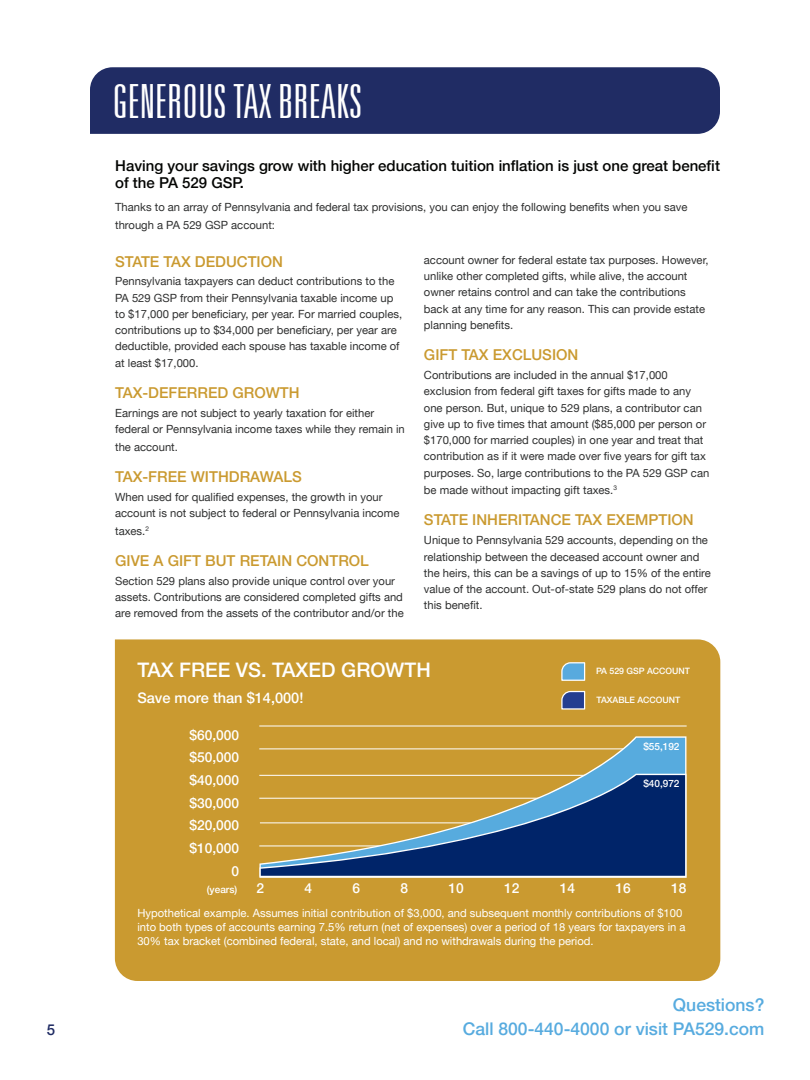
<style>
.page{position:relative;width:810px;height:1080px;background:#fff}
.page>*{position:absolute;margin:0;border:0;box-sizing:border-box;transform-origin:0 0}
.t1{font:300 ultra-condensed 46.25px "Nova Light Ultra S Si";color:#fff}
.t2{font:500 20px "Helvetica Neue LT";color:#fff}
.t3{font:500 17.5px "Helvetica Neue LT";color:#57abdf}
.text{font:500 15px "Helvetica Neue LT";color:#ca9a30}
.text-2{font:500 15px/17.5px "Helvetica Neue LT";color:#040503}
.t4{font:500 15px "Helvetica Neue LT";color:#202c64}
.t5{font:500 14.62px "Helvetica Neue LT";color:#fff}
.t6{font:500 13.75px "Helvetica Neue LT";color:#fff}
.text-3{font:11.25px/16.2px "Helvetica Neue LT";color:#2f3030}
.t7{font:11.25px/13.8px "Helvetica Neue LT";color:#fff}
.text-4{font:500 10px "Helvetica Neue LT";color:#fff}
.t8{font:500 8.75px "Helvetica Neue LT";color:#fff}
</style>
<div class="page">
<div style="left:90px;top:67px;width:630px;height:67px;background:#202c64"></div>
<div style="left:115px;top:639px;width:605px;height:342px;background:#ca9a30"></div>
<hr style="left:259px;top:877px;width:428px;height:1px;background:#fff">
<hr style="left:259px;top:726px;width:428px;height:1px;background:#fff">
<svg style="left:561px;top:662px;width:25px;height:19px"></svg>
<svg style="left:561px;top:690px;width:25px;height:20px"></svg>
<svg style="left:259px;top:736px;width:427px;height:38px;background:#b9a052"></svg>
<svg style="left:259px;top:774px;width:427px;height:103px;background:#676d66"></svg>
<hr style="left:809px;top:0;width:1px;height:643px;background:#57abdf">
<p class="t1" style="left:112px;top:77px;width:251px">GENEROUS TAX BREAKS</p>
<p class="text-2" style="left:115px;top:157px;width:606px">Having your savings grow with higher education tuition inflation is just one great benefit of the PA 529 GSP.</p>
<p class="text-3" style="left:115px;top:198px;width:574px;line-height:17.5px">Thanks to an array of Pennsylvania and federal tax provisions, you can enjoy the following benefits when you save through a PA 529 GSP account:</p>
<p class="text" style="left:115px;top:252px;width:169px">STATE TAX DEDUCTION</p>
<p class="text-3" style="left:115px;top:273px;width:288px">Pennsylvania taxpayers can deduct contributions to the PA 529 GSP from their Pennsylvania taxable income up to $17,000 per beneficiary, per year. For married couples, contributions up to $34,000 per beneficiary, per year are deductible, provided each spouse has taxable income of at least $17,000.</p>
<p class="text" style="left:115px;top:384px;width:186px">TAX-DEFERRED GROWTH</p>
<p class="text-3" style="left:115px;top:405px;width:291px">Earnings are not subject to yearly taxation for either federal or Pennsylvania income taxes while they remain in</p>
<p class="text-3" style="left:115px;top:438px;width:64px">the account.</p>
<p class="text" style="left:115px;top:468px;width:188px">TAX-FREE WITHDRAWALS</p>
<p class="text-3" style="left:115px;top:489px;width:286px">When used for qualified expenses, the growth in your account is not subject to federal or Pennsylvania income</p>
<p class="text-3" style="left:115px;top:522px;width:35px">taxes.<sup>2</sup></p>
<p class="text" style="left:115px;top:552px;width:255px">GIVE A GIFT BUT RETAIN CONTROL</p>
<p class="text-3" style="left:115px;top:573px;width:290px">Section 529 plans also provide unique control over your assets. Contributions are considered completed gifts and are removed from the assets of the contributor and/or the</p>
<p class="text-3" style="left:424px;top:252px;width:286px">account owner for federal estate tax purposes. However, unlike other completed gifts, while alive, the account owner retains control and can take the contributions back at any time for any reason. This can provide estate planning benefits.</p>
<p class="text" style="left:424px;top:346px;width:156px">GIFT TAX EXCLUSION</p>
<p class="text-3" style="left:424px;top:367px;width:287px">Contributions are included in the annual $17,000 exclusion from federal gift taxes for gifts made to any one person. But, unique to 529 plans, a contributor can give up to five times that amount ($85,000 per person or $170,000 for married couples) in one year and treat that contribution as if it were made over five years for gift tax purposes. So, large contributions to the PA 529 GSP can</p>
<p class="text-3" style="left:424px;top:482px;width:195px">be made without impacting gift taxes.<sup>3</sup></p>
<p class="text" style="left:424px;top:511px;width:271px">STATE INHERITANCE TAX EXEMPTION</p>
<p class="text-3" style="left:424px;top:532px;width:288px">Unique to Pennsylvania 529 accounts, depending on the relationship between the deceased account owner and the heirs, this can be a savings of up to 15% of the entire value of the account. Out-of-state 529 plans do not offer this benefit.</p>
<p class="t2" style="left:137px;top:658px;width:295px">TAX FREE VS. TAXED GROWTH</p>
<p class="t5" style="left:137px;top:689px;width:168px">Save more than $14,000!</p>
<p class="t8" style="left:596px;top:666px;width:96px">PA 529 GSP ACCOUNT</p>
<p class="t8" style="left:597px;top:695px;width:85px">TAXABLE ACCOUNT</p>
<p class="text-4" style="left:643px;top:740px;width:38px">$55,192</p>
<p class="text-4" style="left:643px;top:778px;width:38px">$40,972</p>
<p class="t6" style="left:190px;top:727px;width:51px">$60,000</p>
<p class="t6" style="left:190px;top:749px;width:51px">$50,000</p>
<p class="t6" style="left:190px;top:772px;width:51px">$40,000</p>
<p class="t6" style="left:190px;top:795px;width:51px">$30,000</p>
<p class="t6" style="left:190px;top:817px;width:51px">$20,000</p>
<p class="t6" style="left:190px;top:840px;width:51px">$10,000</p>
<p class="t6" style="left:232px;top:863px;width:9px">0</p>
<p class="text-4" style="left:207px;top:883px;width:32px">(years)</p>
<p class="t6" style="left:257px;top:880px;width:9px">2</p>
<p class="t6" style="left:305px;top:880px;width:9px">4</p>
<p class="t6" style="left:353px;top:880px;width:9px">6</p>
<p class="t6" style="left:401px;top:880px;width:9px">8</p>
<p class="t6" style="left:449px;top:880px;width:17px">10</p>
<p class="t6" style="left:504px;top:880px;width:17px">12</p>
<p class="t6" style="left:560px;top:880px;width:17px">14</p>
<p class="t6" style="left:615px;top:880px;width:17px">16</p>
<p class="t6" style="left:671px;top:880px;width:17px">18</p>
<p class="t7" style="left:137px;top:906px;width:550px">Hypothetical example. Assumes initial contribution of $3,000, and subsequent monthly contributions of $100 into both types of accounts earning 7.5% return (net of expenses) over a period of 18 years for taxpayers in a<br>30% tax bracket (combined federal, state, and local) and no withdrawals during the period.</p>
<h3 class="t3" style="left:673px;top:994px;width:93px">Questions?</h3>
<h3 class="t4" style="left:47px;top:1021px;width:10px">5</h3>
<h3 class="t3" style="left:463px;top:1018px;width:303px">Call 800-440-4000 or visit PA529.com</h3>
</div>
